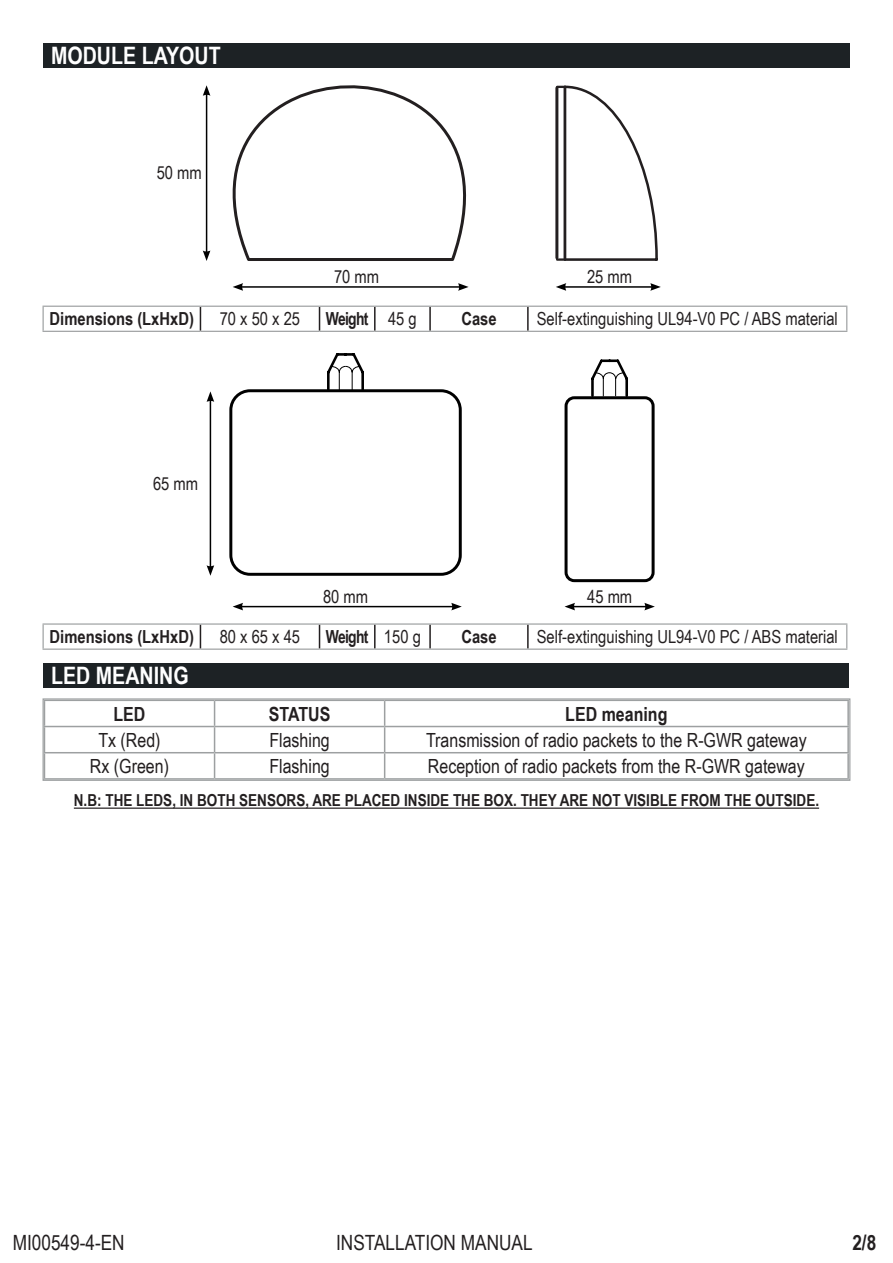
<style>
.page{position:relative;width:893px;height:1263px;background:#fff}
.page>*{position:absolute;margin:0;border:0;box-sizing:border-box;transform-origin:0 0}
.t1{font:700 24px "Arial Narrow";color:#fff}
.t2{font:21px "Arial Narrow";color:#231f20}
.t3{font:700 21px "Arial Narrow";color:#231f20}
.t4{font:19.5px "Arial Narrow";color:#231f20}
.t5{font:700 19.5px "Arial Narrow";color:#231f20}
.t6{font:18px "Arial Narrow";color:#231f20}
.t7{font:700 18px "Arial Narrow";color:#231f20}
.t8{font:700 18px "Arial Narrow";color:#231f20;scale:.94 1}
.t9{font:700 16.5px "Arial Narrow";color:#231f20}
.s1{font-weight:400}
</style>
<div class="page">
<div style="left:43px;top:43px;width:807px;height:24px;background:#1d2225"></div>
<svg style="left:200px;top:307px;width:1px;height:24px"></svg>
<svg style="left:319px;top:307px;width:1px;height:24px"></svg>
<hr style="left:374px;top:307px;width:2px;height:24px;background:#231f20">
<hr style="left:429px;top:307px;width:2px;height:24px;background:#231f20">
<hr style="left:527px;top:307px;width:2px;height:24px;background:#231f20">
<hr style="left:43px;top:306px;width:157px;height:1px;background:#9da0a1">
<svg style="left:43px;top:307px;width:1px;height:24px"></svg>
<hr style="left:200px;top:306px;width:119px;height:1px;background:#9da0a1">
<hr style="left:319px;top:306px;width:56px;height:1px;background:#9da0a1">
<hr style="left:375px;top:306px;width:55px;height:1px;background:#9da0a1">
<hr style="left:430px;top:306px;width:98px;height:1px;background:#9da0a1">
<hr style="left:528px;top:306px;width:319px;height:1px;background:#9da0a1">
<svg style="left:846px;top:307px;width:1px;height:24px"></svg>
<hr style="left:43px;top:331px;width:157px;height:1px;background:#9da0a1">
<hr style="left:200px;top:331px;width:119px;height:1px;background:#9da0a1">
<hr style="left:319px;top:331px;width:56px;height:1px;background:#9da0a1">
<hr style="left:375px;top:331px;width:55px;height:1px;background:#9da0a1">
<hr style="left:430px;top:331px;width:98px;height:1px;background:#9da0a1">
<hr style="left:528px;top:331px;width:319px;height:1px;background:#9da0a1">
<svg style="left:200px;top:625px;width:1px;height:23px"></svg>
<svg style="left:319px;top:625px;width:1px;height:23px"></svg>
<hr style="left:374px;top:625px;width:2px;height:23px;background:#231f20">
<hr style="left:429px;top:625px;width:2px;height:23px;background:#231f20">
<hr style="left:527px;top:625px;width:2px;height:23px;background:#231f20">
<hr style="left:43px;top:623px;width:157px;height:2px;background:#9da0a1">
<svg style="left:43px;top:625px;width:1px;height:23px"></svg>
<hr style="left:200px;top:623px;width:119px;height:2px;background:#9da0a1">
<hr style="left:319px;top:623px;width:56px;height:2px;background:#9da0a1">
<hr style="left:375px;top:623px;width:55px;height:2px;background:#9da0a1">
<hr style="left:430px;top:623px;width:98px;height:2px;background:#9da0a1">
<hr style="left:528px;top:623px;width:319px;height:2px;background:#9da0a1">
<svg style="left:846px;top:625px;width:1px;height:23px"></svg>
<hr style="left:43px;top:648px;width:157px;height:2px;background:#9da0a1">
<hr style="left:200px;top:648px;width:119px;height:2px;background:#9da0a1">
<hr style="left:319px;top:648px;width:56px;height:2px;background:#9da0a1">
<hr style="left:375px;top:648px;width:55px;height:2px;background:#9da0a1">
<hr style="left:430px;top:648px;width:98px;height:2px;background:#9da0a1">
<hr style="left:528px;top:648px;width:319px;height:2px;background:#9da0a1">
<svg style="left:157px;top:67px;width:379px;height:194px"></svg>
<hr style="left:555px;top:88px;width:3px;height:170px;background:#231f20">
<svg style="left:557px;top:85px;width:101px;height:176px"></svg>
<div style="left:229px;top:389px;width:233px;height:187px;border:3px solid #000;border-radius:19px"></div>
<svg style="left:325px;top:353px;width:41px;height:39px"></svg>
<div style="left:565px;top:396px;width:90px;height:186px;border:3px solid #000;border-radius:8px"></div>
<svg style="left:589px;top:359px;width:41px;height:39px"></svg>
<div style="left:43px;top:663px;width:806px;height:24px;background:#1d2225"></div>
<hr style="left:847px;top:727px;width:2px;height:25px;background:#9da0a1">
<hr style="left:44px;top:699px;width:171px;height:2px;background:#9da0a1">
<hr style="left:385px;top:699px;width:464px;height:2px;background:#9da0a1">
<hr style="left:847px;top:701px;width:2px;height:25px;background:#9da0a1">
<hr style="left:44px;top:726px;width:171px;height:1px;background:#9da0a1">
<hr style="left:215px;top:726px;width:170px;height:1px;background:#9da0a1">
<hr style="left:385px;top:726px;width:464px;height:1px;background:#9da0a1">
<hr style="left:44px;top:752px;width:171px;height:1px;background:#9da0a1">
<hr style="left:215px;top:752px;width:170px;height:1px;background:#9da0a1">
<hr style="left:385px;top:752px;width:464px;height:1px;background:#9da0a1">
<hr style="left:847px;top:753px;width:2px;height:25px;background:#9da0a1">
<hr style="left:215px;top:699px;width:170px;height:2px;background:#9da0a1">
<svg style="left:214px;top:701px;width:1px;height:77px"></svg>
<svg style="left:384px;top:701px;width:1px;height:77px"></svg>
<hr style="left:44px;top:778px;width:171px;height:2px;background:#9da0a1">
<hr style="left:215px;top:778px;width:170px;height:2px;background:#9da0a1">
<hr style="left:385px;top:778px;width:464px;height:2px;background:#9da0a1">
<div style="left:43px;top:698px;width:807px;height:83px;border:1px solid #9da0a1"></div>
<hr style="left:241px;top:606px;width:213px;height:1px;background:#000">
<svg style="left:233px;top:603px;width:10px;height:7px"></svg>
<svg style="left:451px;top:603px;width:11px;height:7px"></svg>
<hr style="left:573px;top:606px;width:74px;height:1px;background:#000">
<svg style="left:565px;top:603px;width:10px;height:7px"></svg>
<svg style="left:644px;top:603px;width:11px;height:7px"></svg>
<hr style="left:241px;top:286px;width:219px;height:2px;background:#000">
<svg style="left:233px;top:283px;width:10px;height:8px"></svg>
<svg style="left:458px;top:283px;width:11px;height:8px"></svg>
<hr style="left:564px;top:286px;width:89px;height:2px;background:#000">
<svg style="left:556px;top:283px;width:10px;height:8px"></svg>
<svg style="left:650px;top:283px;width:11px;height:8px"></svg>
<hr style="left:210px;top:400px;width:1px;height:168px;background:#000">
<svg style="left:207px;top:391px;width:7px;height:11px"></svg>
<svg style="left:207px;top:565px;width:7px;height:11px"></svg>
<hr style="left:206px;top:93px;width:1px;height:160px;background:#000">
<svg style="left:203px;top:85px;width:7px;height:11px"></svg>
<svg style="left:203px;top:250px;width:7px;height:11px"></svg>
<hr style="left:74px;top:807px;width:745px;height:2px;background:#231f20">
<h1 class="t1" style="left:51px;top:37px;width:171px">MODULE LAYOUT</h1>
<p class="t6" style="left:157px;top:159px;width:47px">50 mm</p>
<p class="t6" style="left:334px;top:264px;width:47px">70 mm</p>
<p class="t6" style="left:587px;top:264px;width:47px">25 mm</p>
<p class="t7" style="left:50px;top:305px;width:146px">Dimensions (LxHxD)</p>
<p class="t6" style="left:220px;top:306px;width:82px">70 x 50 x 25</p>
<p class="t8" style="left:326px;top:305px;width:98px">Weight <span class="s1">45 g</span></p>
<p class="t7" style="left:461px;top:305px;width:37px">Case</p>
<p class="t6" style="left:537px;top:306px;width:303px">Self-extinguishing UL94-V0 PC / ABS material</p>
<p class="t6" style="left:153px;top:471px;width:47px">65 mm</p>
<p class="t6" style="left:323px;top:583px;width:47px">80 mm</p>
<p class="t6" style="left:587px;top:583px;width:47px">45 mm</p>
<p class="t7" style="left:50px;top:623px;width:146px">Dimensions (LxHxD)</p>
<p class="t6" style="left:220px;top:624px;width:82px">80 x 65 x 45</p>
<p class="t8" style="left:326px;top:623px;width:103px">Weight <span class="s1">150 g</span></p>
<p class="t7" style="left:461px;top:623px;width:37px">Case</p>
<p class="t6" style="left:537px;top:624px;width:303px">Self-extinguishing UL94-V0 PC / ABS material</p>
<h1 class="t1" style="left:51px;top:657px;width:139px">LED MEANING</h1>
<p class="t5" style="left:114px;top:699px;width:33px">LED</p>
<p class="t5" style="left:269px;top:699px;width:63px">STATUS</p>
<p class="t5" style="left:565px;top:699px;width:104px">LED meaning</p>
<p class="t4" style="left:98px;top:725px;width:64px">Tx (Red)</p>
<p class="t4" style="left:269px;top:725px;width:62px">Flashing</p>
<p class="t4" style="left:426px;top:725px;width:382px">Transmission of radio packets to the R-GWR gateway</p>
<p class="t4" style="left:90px;top:752px;width:81px">Rx (Green)</p>
<p class="t4" style="left:269px;top:752px;width:62px">Flashing</p>
<p class="t4" style="left:428px;top:752px;width:378px">Reception of radio packets from the R-GWR gateway</p>
<p class="t9" style="left:74px;top:788px;width:747px">N.B: THE LEDS, IN BOTH SENSORS, ARE PLACED INSIDE THE BOX. THEY ARE NOT VISIBLE FROM THE OUTSIDE.</p>
<p class="t2" style="left:13px;top:1227px;width:113px">MI00549-4-EN</p>
<p class="t2" style="left:336px;top:1227px;width:198px">INSTALLATION MANUAL</p>
<p class="t3" style="left:852px;top:1227px;width:25px">2/8</p>
</div>
